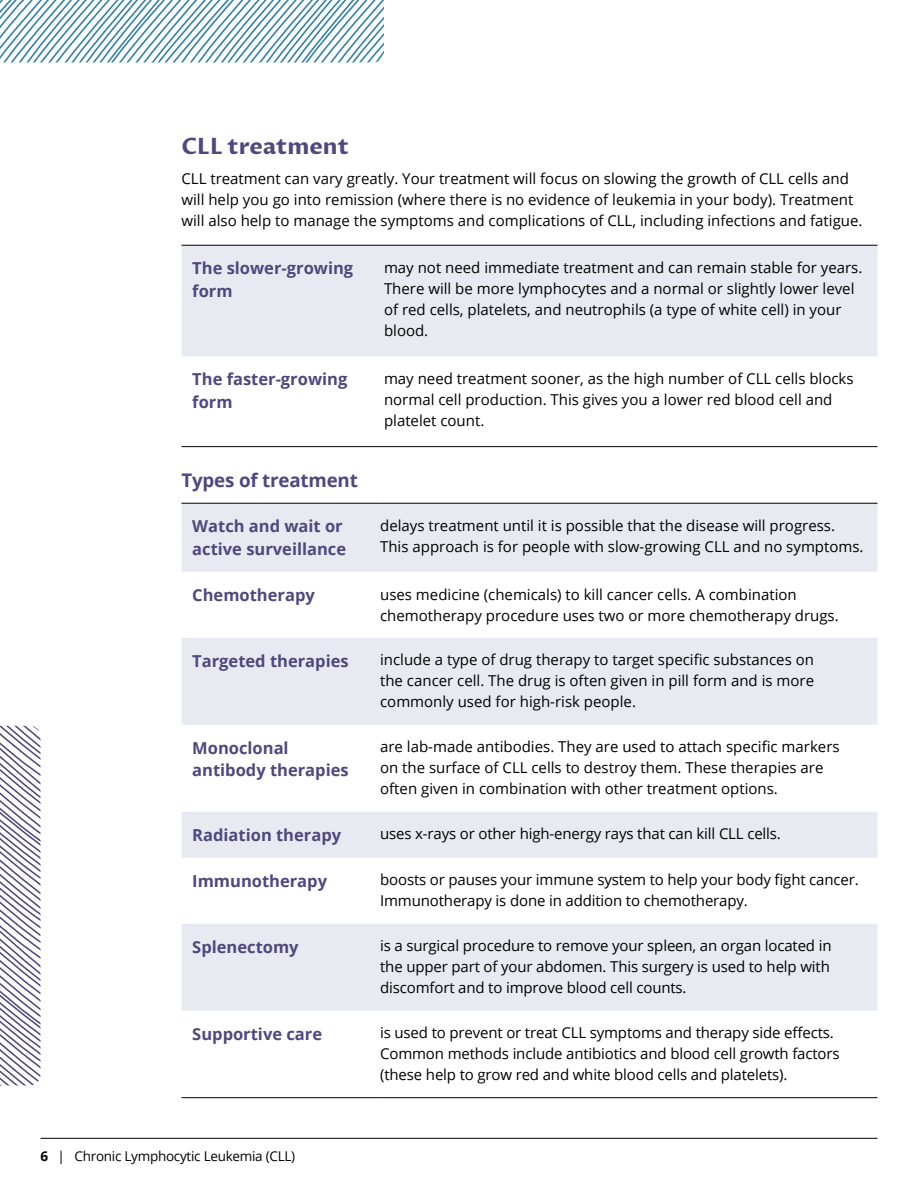
<style>
.page{position:relative;width:918px;height:1188px;background:#fff}
.page>*{position:absolute;margin:0;border:0;box-sizing:border-box;transform-origin:0 0}
.t1{font:700 22.5px "Proza Libre";color:#4e487f}
.t2{font:700 18.75px "Open Sans";letter-spacing:-.01em;color:#4e487f}
.t3{font:700 16.5px/22.5px "Open Sans";color:#4e487f}
.t4{font:15px/21px "Open Sans";color:#000}
.t5{font:13.5px "Open Sans";letter-spacing:-.02em;color:#000}
.s1{font-weight:700}
</style>
<div class="page">
<hr style="left:40px;top:1138px;width:838px;height:1px;background:#000">
<div style="left:181px;top:246px;width:697px;height:110px;background:#e7ebf1"></div>
<hr style="left:181px;top:446px;width:203px;height:1px;background:#000">
<hr style="left:384px;top:446px;width:494px;height:1px;background:#000">
<hr style="left:181px;top:245px;width:203px;height:1px;background:#000">
<hr style="left:384px;top:245px;width:494px;height:1px;background:#000">
<svg style="left:181px;top:504px;width:697px;height:507px;fill:#e7ebf1"></svg>
<hr style="left:181px;top:1097px;width:199px;height:1px;background:#000">
<hr style="left:380px;top:1097px;width:498px;height:1px;background:#000">
<hr style="left:181px;top:503px;width:199px;height:1px;background:#000">
<hr style="left:380px;top:503px;width:498px;height:1px;background:#000">
<svg style="left:0;top:0;width:384px;height:63px"></svg>
<svg style="left:0;top:726px;width:40px;height:360px"></svg>
<h1 class="t1" style="left:181px;top:132px;width:169px">CLL treatment</h1>
<p class="t4" style="left:181px;top:167px;width:683px">CLL treatment can vary greatly. Your treatment will focus on slowing the growth of CLL cells and will help you go into remission (where there is no evidence of leukemia in your body). Treatment will also help to manage the symptoms and complications of CLL, including infections and fatigue.</p>
<p class="t3" style="left:192px;top:256px;width:162px">The slower-growing form</p>
<p class="t4" style="left:384px;top:257px;width:480px">may not need immediate treatment and can remain stable for years.<br>There will be more lymphocytes and a normal or slightly lower level of red cells, platelets, and neutrophils (a type of white cell) in your blood.</p>
<p class="t3" style="left:192px;top:368px;width:157px">The faster-growing form</p>
<p class="t4" style="left:384px;top:368px;width:471px">may need treatment sooner, as the high number of CLL cells blocks normal cell production. This gives you a lower red blood cell and platelet count.</p>
<p class="t2" style="left:181px;top:467px;width:178px">Types of treatment</p>
<p class="t3" style="left:192px;top:514px;width:155px">Watch and wait or active surveillance</p>
<p class="t4" style="left:380px;top:515px;width:485px">delays treatment until it is possible that the disease will progress.<br>This approach is for people with slow-growing CLL and no symptoms.</p>
<p class="t3" style="left:192px;top:583px;width:124px">Chemotherapy</p>
<p class="t4" style="left:380px;top:583px;width:460px">uses medicine (chemicals) to kill cancer cells. A combination chemotherapy procedure uses two or more chemotherapy drugs.</p>
<p class="t3" style="left:192px;top:649px;width:158px">Targeted therapies</p>
<p class="t4" style="left:380px;top:649px;width:435px;text-align:justify">include a type of drug therapy to target specific substances on the cancer cell. The drug is often given in pill form and is more commonly used for high-risk people.</p>
<p class="t3" style="left:192px;top:736px;width:158px">Monoclonal antibody therapies</p>
<p class="t4" style="left:380px;top:736px;width:461px">are lab-made antibodies. They are used to attach specific markers on the surface of CLL cells to destroy them. These therapies are often given in combination with other treatment options.</p>
<p class="t3" style="left:192px;top:823px;width:150px">Radiation therapy</p>
<p class="t4" style="left:380px;top:823px;width:402px">uses x-rays or other high-energy rays that can kill CLL cells.</p>
<p class="t3" style="left:192px;top:869px;width:136px">Immunotherapy</p>
<p class="t4" style="left:380px;top:869px;width:480px">boosts or pauses your immune system to help your body fight cancer.<br>Immunotherapy is done in addition to chemotherapy.</p>
<p class="t3" style="left:192px;top:935px;width:108px">Splenectomy</p>
<p class="t4" style="left:380px;top:935px;width:453px;text-align:justify">is a surgical procedure to remove your spleen, an organ located in the upper part of your abdomen. This surgery is used to help with discomfort and to improve blood cell counts.</p>
<p class="t3" style="left:192px;top:1022px;width:131px">Supportive care</p>
<p class="t4" style="left:380px;top:1022px;width:461px">is used to prevent or treat CLL symptoms and therapy side effects.<br>Common methods include antibiotics and blood cell growth factors (these help to grow red and white blood cells and platelets).</p>
<p class="t5" style="left:40px;top:1147px;width:256px"><span class="s1">6</span> | Chronic Lymphocytic Leukemia (CLL)</p>
</div>
